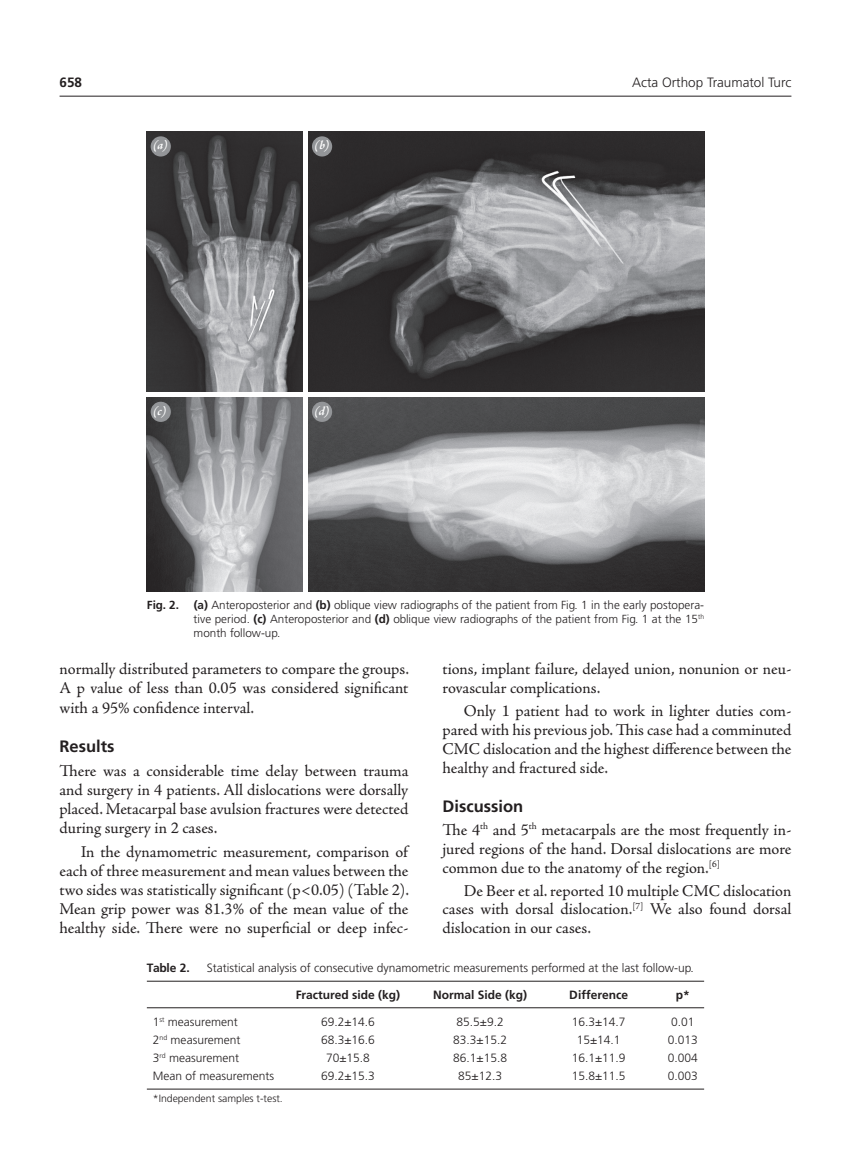
<style>
.page{position:relative;width:851px;height:1170px;background:#fff}
.page>*{position:absolute;margin:0;border:0;box-sizing:border-box;transform-origin:0 0}
.t1{font:16.5px/19.2px "Adobe Jenson Pro";letter-spacing:-.005em;color:#231f20;text-align:justify}
.t2{font:16.5px "Frutiger Bold Tr";color:#231f20}
.t3{font:13.5px "Frutiger Light Nr Tr";color:#231f20}
.t4{font:13.5px "Frutiger Bold Tr";color:#231f20}
.t5{font:italic 700 12.75px "Adobe Jenson Pro";color:#fff}
.t6{font:12px "Frutiger Light Nr Tr";color:#231f20}
.t7{font:12px "Frutiger Bold Tr";color:#231f20}
.t8{font:11.7px/14.1px "Frutiger Light Nr Tr";color:#231f20;text-align:justify}
.t9{font:11.7px "Frutiger Bold Tr";color:#231f20}
.t10{font:10.5px "Frutiger Light Nr Tr";color:#231f20}
.s1{font-family:"Frutiger Bold Tr"}
</style>
<div class="page">
<hr style="left:60px;top:96px;width:731px;height:1px;background:#231f20">
<hr style="left:147px;top:980px;width:557px;height:1px;background:#231f20">
<hr style="left:147px;top:1007px;width:557px;height:1px;background:#231f20">
<hr style="left:147px;top:1088px;width:557px;height:1px;background:#231f20">
<img style="left:308px;top:397px;width:396px;height:194px">
<img style="left:147px;top:132px;width:155px;height:260px">
<img style="left:308px;top:132px;width:396px;height:260px">
<img style="left:147px;top:397px;width:155px;height:194px">
<div style="left:151px;top:401px;width:20px;height:21px;background:#939598;border-radius:50%"></div>
<div style="left:151px;top:136px;width:20px;height:20px;background:#939598;border-radius:50%"></div>
<div style="left:312px;top:136px;width:20px;height:20px;background:#939598;border-radius:50%"></div>
<div style="left:312px;top:401px;width:20px;height:21px;background:#939598;border-radius:50%"></div>
<p class="t4" style="left:60px;top:74px;width:24px">658</p>
<p class="t3" style="left:632px;top:74px;width:161px">Acta Orthop Traumatol Turc</p>
<p class="t5" style="left:153px;top:138px;width:18px">(a)</p>
<p class="t5" style="left:314px;top:138px;width:18px">(b)</p>
<p class="t5" style="left:153px;top:403px;width:17px">(c)</p>
<p class="t5" style="left:314px;top:403px;width:18px">(d)</p>
<p class="t9" style="left:147px;top:598px;width:34px">Fig. 2.</p>
<p class="t8" style="left:194px;top:598px;width:512px"><span class="s1">(a)</span> Anteroposterior and <span class="s1">(b)</span> oblique view radiographs of the patient from Fig. 1 in the early postopera&shy;tive period. <span class="s1">(c)</span> Anteroposterior and <span class="s1">(d)</span> oblique view radiographs of the patient from Fig. 1 at the 15<sup>th </sup>month follow-up.</p>
<p class="t1" style="left:60px;top:659px;width:351px">normally distributed parameters to compare the groups.<br>A p value of less than 0.05 was considered significant with a 95% confidence interval.</p>
<p class="t2" style="left:60px;top:736px;width:56px">Results</p>
<p class="t1" style="left:60px;top:761px;width:350px">There was a considerable time delay between trauma and surgery in 4 patients. All dislocations were dorsally placed. Metacarpal base avulsion fractures were detected during surgery in 2 cases.</p>
<p class="t1" style="left:60px;top:842px;width:351px;text-indent:21px">In the dynamometric measurement, comparison of each of three measurement and mean values between the two sides was statistically significant (p&lt;0.05) (Table 2).<br>Mean grip power was 81.3% of the mean value of the healthy side. There were no superficial or deep infec-</p>
<p class="t1" style="left:442px;top:660px;width:350px;line-height:18.8px">tions, implant failure, delayed union, nonunion or neu&shy;rovascular complications.</p>
<p class="t1" style="left:442px;top:701px;width:350px;line-height:18.8px;text-indent:21px">Only 1 patient had to work in lighter duties com&shy;pared with his previous job. This case had a comminuted CMC dislocation and the highest difference between the healthy and fractured side.</p>
<p class="t2" style="left:442px;top:796px;width:82px">Discussion</p>
<p class="t1" style="left:442px;top:820px;width:350px;line-height:18.8px">The 4<sup>th</sup> and 5<sup>th</sup> metacarpals are the most frequently in&shy;jured regions of the hand. Dorsal dislocations are more common due to the anatomy of the region.<sup>[6]</sup></p>
<p class="t1" style="left:442px;top:881px;width:350px;line-height:18.8px;text-indent:21px">De Beer et al. reported 10 multiple CMC dislocation cases with dorsal dislocation.<sup>[7]</sup> We also found dorsal dislocation in our cases.</p>
<p class="t7" style="left:147px;top:960px;width:45px">Table 2.</p>
<p class="t6" style="left:207px;top:960px;width:488px">Statistical analysis of consecutive dynamometric measurements performed at the last follow-up.</p>
<p class="t7" style="left:296px;top:987px;width:106px">Fractured side (kg)</p>
<p class="t7" style="left:433px;top:987px;width:96px">Normal Side (kg)</p>
<p class="t7" style="left:569px;top:987px;width:60px">Difference</p>
<p class="t7" style="left:675px;top:987px;width:16px">p*</p>
<p class="t6" style="left:153px;top:1014px;width:86px">1<sup>st</sup> measurement</p>
<p class="t6" style="left:321px;top:1014px;width:55px">69.2±14.6</p>
<p class="t6" style="left:456px;top:1014px;width:49px">85.5±9.2</p>
<p class="t6" style="left:571px;top:1014px;width:55px">16.3±14.7</p>
<p class="t6" style="left:671px;top:1014px;width:25px">0.01</p>
<p class="t6" style="left:153px;top:1032px;width:89px">2<sup>nd</sup> measurement</p>
<p class="t6" style="left:321px;top:1032px;width:55px">68.3±16.6</p>
<p class="t6" style="left:453px;top:1032px;width:55px">83.3±15.2</p>
<p class="t6" style="left:576px;top:1032px;width:45px">15±14.1</p>
<p class="t6" style="left:667px;top:1032px;width:32px">0.013</p>
<p class="t6" style="left:153px;top:1050px;width:88px">3<sup>rd</sup> measurement</p>
<p class="t6" style="left:326px;top:1050px;width:45px">70±15.8</p>
<p class="t6" style="left:453px;top:1050px;width:55px">86.1±15.8</p>
<p class="t6" style="left:571px;top:1050px;width:55px">16.1±11.9</p>
<p class="t6" style="left:667px;top:1050px;width:32px">0.004</p>
<p class="t6" style="left:153px;top:1068px;width:123px">Mean of measurements</p>
<p class="t6" style="left:321px;top:1068px;width:55px">69.2±15.3</p>
<p class="t6" style="left:458px;top:1068px;width:45px">85±12.3</p>
<p class="t6" style="left:571px;top:1068px;width:55px">15.8±11.5</p>
<p class="t6" style="left:667px;top:1068px;width:32px">0.003</p>
<p class="t10" style="left:153px;top:1092px;width:131px">*Independent samples t-test.</p>
</div>
